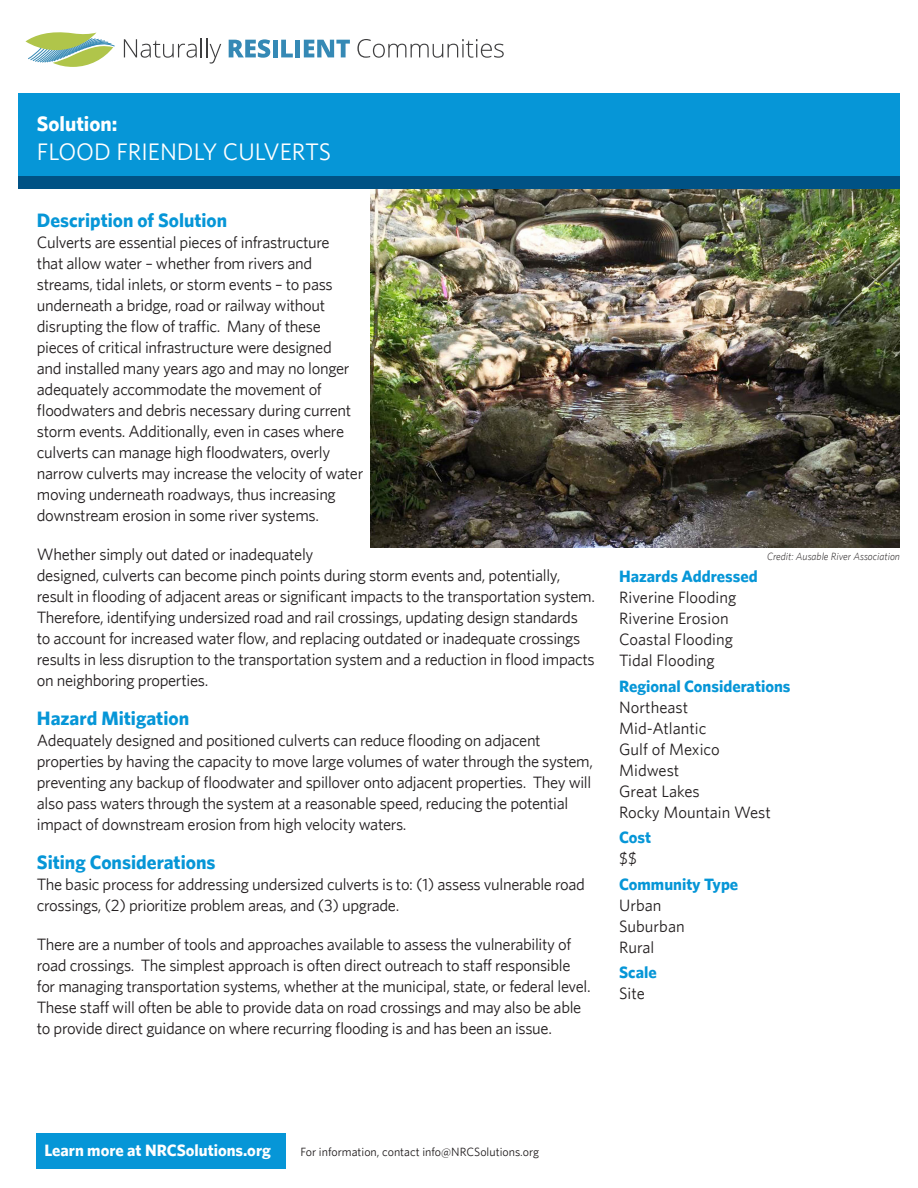
<style>
.page{position:relative;width:918px;height:1188px;background:#fff}
.page>*{position:absolute;margin:0;border:0;box-sizing:border-box;transform-origin:0 0}
.t1{font:24px "Whitney";color:#fff}
.t2{font:700 21px "Whitney";color:#fff}
.t3{font:700 19.5px "Whitney";color:#0696d7}
.Body_Text{font:16.5px/21px "Whitney";letter-spacing:-.02em;color:#231f20}
.Body_Text-2{font:16.5px "Whitney";color:#231f20}
.Sidebar_header{font:700 16.5px "Whitney";color:#0696d7}
.t4{font:700 16.5px "Whitney";color:#fff}
.t5{font:12px "Whitney";color:#231f20}
.t6{font:italic 300 10.5px "Whitney";color:#231f20}
</style>
<div class="page">
<div style="left:18px;top:106px;width:882px;height:83px;background:#005285"></div>
<div style="left:18px;top:94px;width:882px;height:82px;background:#0696d7"></div>
<svg style="left:26px;top:32px;width:89px;height:35px"></svg>
<svg style="left:124px;top:38px;width:97px;height:26px"></svg>
<svg style="left:229px;top:39px;width:41px;height:19px"></svg>
<div style="left:273px;top:40px;width:5px;height:17px;background:#3589b5"></div>
<svg style="left:281px;top:40px;width:12px;height:17px"></svg>
<div style="left:295px;top:40px;width:5px;height:17px;background:#3589b5"></div>
<svg style="left:304px;top:40px;width:46px;height:17px"></svg>
<svg style="left:357px;top:39px;width:147px;height:19px"></svg>
<div style="left:37px;top:1134px;width:249px;height:35px;background:#0696d7"></div>
<img style="left:371px;top:189px;width:529px;height:358px">
<p class="t2" style="left:37px;top:111px;width:82px">Solution:</p>
<p class="t1" style="left:37px;top:138px;width:296px">FLOOD FRIENDLY CULVERTS</p>
<p class="t3" style="left:37px;top:209px;width:192px">Description of Solution</p>
<p class="Body_Text" style="left:37px;top:232px;width:328px">Culverts are essential pieces of infrastructure<br>that allow water – whether from rivers and streams, tidal inlets, or storm events – to pass underneath a bridge, road or railway without disrupting the flow of traffic. Many of these pieces of critical infrastructure were designed<br>and installed many years ago and may no longer adequately accommodate the movement of floodwaters and debris necessary during current storm events. Additionally, even in cases where culverts can manage high floodwaters, overly narrow culverts may increase the velocity of water moving underneath roadways, thus increasing downstream erosion in some river systems.</p>
<p class="Body_Text" style="left:37px;top:544px;width:560px">Whether simply out dated or inadequately<br>designed, culverts can become pinch points during storm events and, potentially, result in flooding of adjacent areas or significant impacts to the transportation system.<br>Therefore, identifying undersized road and rail crossings, updating design standards to account for increased water flow, and replacing outdated or inadequate crossings results in less disruption to the transportation system and a reduction in flood impacts on neighboring properties.</p>
<p class="t3" style="left:37px;top:707px;width:154px">Hazard Mitigation</p>
<p class="Body_Text" style="left:37px;top:730px;width:558px">Adequately designed and positioned culverts can reduce flooding on adjacent properties by having the capacity to move large volumes of water through the system, preventing any backup of floodwater and spillover onto adjacent properties. They will also pass waters through the system at a reasonable speed, reducing the potential impact of downstream erosion from high velocity waters.</p>
<p class="t3" style="left:37px;top:851px;width:180px">Siting Considerations</p>
<p class="Body_Text" style="left:37px;top:874px;width:550px">The basic process for addressing undersized culverts is to: (1) assess vulnerable road crossings, (2) prioritize problem areas, and (3) upgrade.</p>
<p class="Body_Text" style="left:37px;top:934px;width:555px">There are a number of tools and approaches available to assess the vulnerability of road crossings. The simplest approach is often direct outreach to staff responsible for managing transportation systems, whether at the municipal, state, or federal level.<br>These staff will often be able to provide data on road crossings and may also be able to provide direct guidance on where recurring flooding is and has been an issue.</p>
<p class="t6" style="left:767px;top:550px;width:134px">Credit: Ausable River Association</p>
<p class="Sidebar_header" style="left:619px;top:567px;width:140px">Hazards Addressed</p>
<p class="Body_Text-2" style="left:619px;top:588px;width:119px">Riverine Flooding</p>
<p class="Body_Text-2" style="left:619px;top:609px;width:111px">Riverine Erosion</p>
<p class="Body_Text-2" style="left:619px;top:630px;width:115px">Coastal Flooding</p>
<p class="Body_Text-2" style="left:619px;top:651px;width:97px">Tidal Flooding</p>
<p class="Sidebar_header" style="left:619px;top:676px;width:173px">Regional Considerations</p>
<p class="Body_Text-2" style="left:619px;top:697px;width:71px">Northeast</p>
<p class="Body_Text-2" style="left:619px;top:718px;width:89px">Mid-Atlantic</p>
<p class="Body_Text-2" style="left:619px;top:739px;width:102px">Gulf of Mexico</p>
<p class="Body_Text-2" style="left:619px;top:760px;width:62px">Midwest</p>
<p class="Body_Text-2" style="left:619px;top:781px;width:82px">Great Lakes</p>
<p class="Body_Text-2" style="left:619px;top:802px;width:153px">Rocky Mountain West</p>
<p class="Sidebar_header" style="left:619px;top:828px;width:33px">Cost</p>
<p class="Body_Text" style="left:619px;top:848px;width:19px">$$</p>
<p class="Sidebar_header" style="left:619px;top:874px;width:121px">Community Type</p>
<p class="Body_Text" style="left:619px;top:894px;width:44px">Urban</p>
<p class="Body_Text-2" style="left:619px;top:916px;width:67px">Suburban</p>
<p class="Body_Text" style="left:619px;top:936px;width:37px">Rural</p>
<p class="Sidebar_header" style="left:619px;top:963px;width:39px">Scale</p>
<p class="Body_Text" style="left:619px;top:983px;width:27px">Site</p>
<p class="t4" style="left:44px;top:1141px;width:228px">Learn more at NRCSolutions.org</p>
<p class="t5" style="left:301px;top:1145px;width:240px">For information, contact info@NRCSolutions.org</p>
</div>
